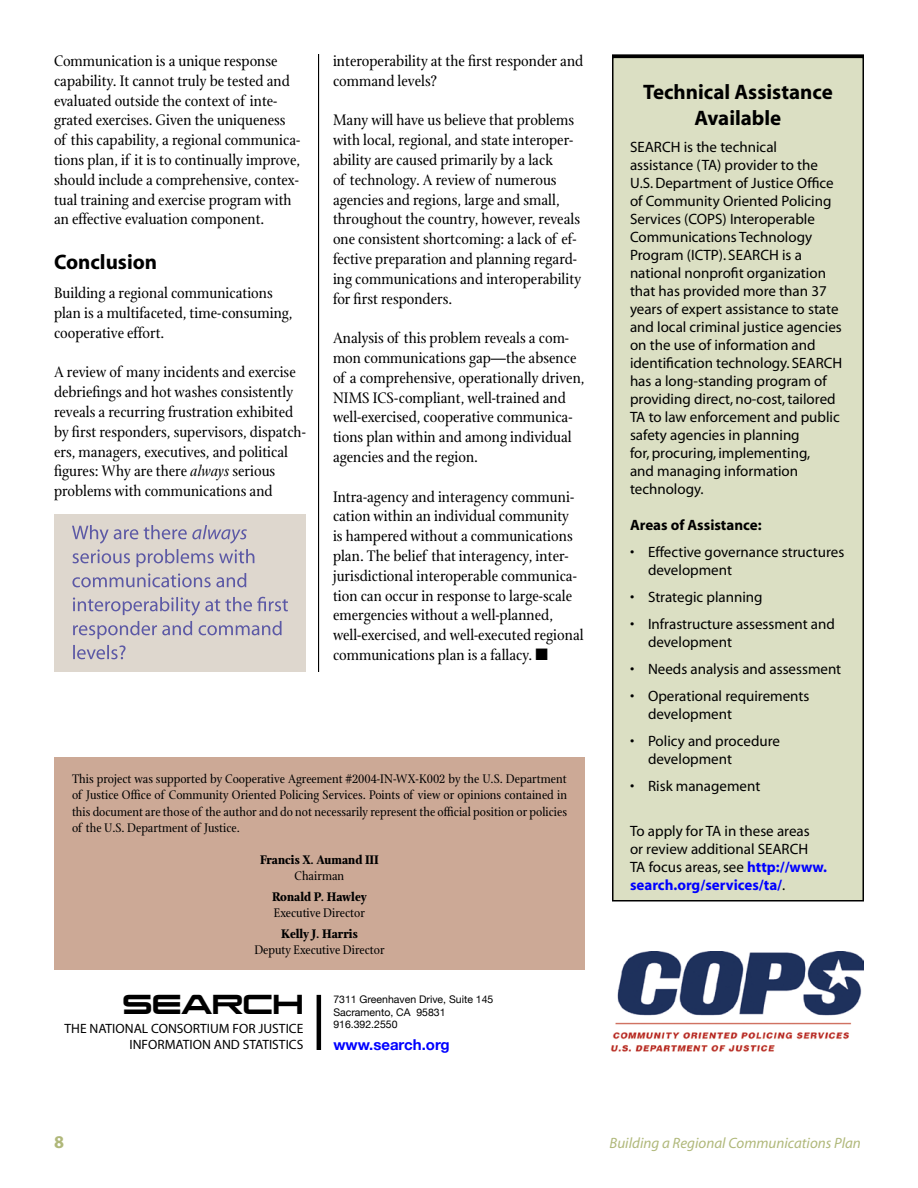
<style>
.page{position:relative;width:918px;height:1188px;background:#fff}
.page>*{position:absolute;margin:0;border:0;box-sizing:border-box;transform-origin:0 0}
.t1{font:24px "Korataki";color:#000}
.t2{font:700 21px/25.2px "Myriad";color:#000;text-align:center}
.t3{font:16.5px/19.8px "Stone Print";color:#000}
.t4{font:15px/18px "Myriad";color:#000}
.t5{font:italic 15px "Myriad";color:#b0b87a}
.t6{font:700 15px "Myriad";color:#000}
.t7{font:700 15px "Helvetica Neue";color:#00f}
.t8{font:13.5px/16.2px "Stone Print";color:#000;text-align:justify}
.t9{font:13.5px "Myriad";color:#000}
.t10{font:700 13.5px "Stone Print";color:#000}
.t11{font:10.5px/12.6px "Helvetica Neue";color:#000}
.s1{font-style:italic}
.s2{font-weight:700;color:#00f}
</style>
<div class="page">
<div style="left:55px;top:758px;width:530px;height:212px;background:#cca996"></div>
<hr style="left:317px;top:995px;width:4px;height:55px;background:#000">
<div style="left:54px;top:514px;width:252px;height:158px;background:#ded7ce"></div>
<svg style="left:72px;top:525px;width:182px;height:42px"></svg>
<svg style="left:72px;top:573px;width:174px;height:14px"></svg>
<svg style="left:73px;top:597px;width:215px;height:42px"></svg>
<svg style="left:73px;top:645px;width:53px;height:14px"></svg>
<hr style="left:318px;top:54px;width:1px;height:618px;background:#000">
<div style="left:612px;top:54px;width:252px;height:5px;background:#000"></div>
<div style="left:613px;top:57px;width:250px;height:844px;background:#dbdfc3"></div>
<div style="left:612px;top:57px;width:252px;height:845px;border:2px solid #000"></div>
<img style="left:610px;top:951px;width:254px;height:101px">
<p class="t3" style="left:54px;top:51px;width:248px">Communication is a unique response capability. It cannot truly be tested and evaluated outside the context of inte&shy;grated exercises. Given the uniqueness of this capability, a regional communica&shy;tions plan, if it is to continually improve, should include a comprehensive, contex&shy;tual training and exercise program with an effective evaluation component.</p>
<p class="t2" style="left:54px;top:251px;width:105px">Conclusion</p>
<p class="t3" style="left:54px;top:283px;width:240px">Building a regional communications plan is a multifaceted, time-consuming, cooperative effort.</p>
<p class="t3" style="left:54px;top:362px;width:253px">A review of many incidents and exercise debriefings and hot washes consistently reveals a recurring frustration exhibited by first responders, supervisors, dispatch&shy;ers, managers, executives, and political figures: Why are there <span class="s1">always</span> serious problems with communications and</p>
<p class="t3" style="left:333px;top:51px;width:252px">interoperability at the first responder and command levels?</p>
<p class="t3" style="left:333px;top:110px;width:250px">Many will have us believe that problems with local, regional, and state interoper&shy;ability are caused primarily by a lack<br>of technology. A review of numerous agencies and regions, large and small, throughout the country, however, reveals one consistent shortcoming: a lack of ef&shy;fective preparation and planning regard&shy;ing communications and interoperability for first responders.</p>
<p class="t3" style="left:333px;top:328px;width:253px">Analysis of this problem reveals a com&shy;mon communications gap—the absence of a comprehensive, operationally driven, NIMS ICS-compliant, well-trained and well-exercised, cooperative communica&shy;tions plan within and among individual agencies and the region.</p>
<p class="t3" style="left:333px;top:487px;width:252px">Intra-agency and interagency communi&shy;cation within an individual community<br>is hampered without a communications plan. The belief that interagency, inter&shy;jurisdictional interoperable communica&shy;tion can occur in response to large-scale emergencies without a well-planned, well-exercised, and well-executed regional communications plan is a fallacy. ■</p>
<p class="t8" style="left:72px;top:771px;width:497px">This project was supported by Cooperative Agreement #2004-IN-WX-K002 by the U.S. Department of Justice Office of Community Oriented Policing Services. Points of view or opinions contained in this document are those of the author and do not necessarily represent the official position or policies of the U.S. Department of Justice.</p>
<p class="t10" style="left:260px;top:852px;width:120px">Francis X. Aumand III</p>
<p class="t8" style="left:295px;top:868px;width:51px">Chairman</p>
<p class="t10" style="left:272px;top:889px;width:96px">Ronald P. Hawley</p>
<p class="t8" style="left:274px;top:905px;width:93px">Executive Director</p>
<p class="t10" style="left:281px;top:926px;width:78px">Kelly J. Harris</p>
<p class="t8" style="left:254px;top:942px;width:132px">Deputy Executive Director</p>
<h1 class="t1" style="left:122px;top:990px;width:182px">SEARCH</h1>
<p class="t9" style="left:65px;top:1022px;width:42px">The National</p>
<p class="t9" style="left:151px;top:1022px;width:17px">Consortium</p>
<p class="t9" style="left:233px;top:1022px;width:9px">for</p>
<p class="t9" style="left:259px;top:1022px;width:13px">Justice</p>
<p class="t9" style="left:130px;top:1038px;width:12px">Information</p>
<p class="t9" style="left:214px;top:1038px;width:10px">and</p>
<p class="t9" style="left:243px;top:1038px;width:14px">Statistics</p>
<p class="t11" style="left:333px;top:993px;width:162px">7311 Greenhaven Drive, Suite 145<br>Sacramento, CA 95831<br>916.392.2550</p>
<p class="t7" style="left:333px;top:1035px;width:118px">www.search.org</p>
<p class="t2" style="left:643px;top:80px;width:191px">Technical Assistance<br>Available</p>
<p class="t4" style="left:630px;top:138px;width:214px">SEARCH is the technical assistance (TA) provider to the<br>U.S. Department of Justice Office of Community Oriented Policing<br>Services (COPS) Interoperable<br>Communications Technology<br>Program (ICTP). SEARCH is a national nonprofit organization that has provided more than 37 years of expert assistance to state and local criminal justice agencies on the use of information and identification technology. SEARCH has a long-standing program of providing direct, no-cost, tailored<br>TA to law enforcement and public safety agencies in planning<br>for, procuring, implementing,<br>and managing information technology.</p>
<p class="t6" style="left:630px;top:517px;width:133px">Areas of Assistance:</p>
<p class="t4" style="left:648px;top:543px;width:198px;text-indent:-18px">• Effective governance structures development</p>
<p class="t4" style="left:630px;top:588px;width:134px">• Strategic planning</p>
<p class="t4" style="left:648px;top:615px;width:188px;text-indent:-18px">• Infrastructure assessment and development</p>
<p class="t4" style="left:630px;top:660px;width:213px">• Needs analysis and assessment</p>
<p class="t4" style="left:648px;top:687px;width:163px;text-indent:-18px">• Operational requirements development</p>
<p class="t4" style="left:648px;top:732px;width:134px;text-indent:-18px">• Policy and procedure development</p>
<p class="t4" style="left:630px;top:777px;width:132px">• Risk management</p>
<p class="t4" style="left:630px;top:822px;width:198px">To apply for TA in these areas<br>or review additional SEARCH<br>TA focus areas, see <span class="s2">http://www. search.org/services/ta/</span>.</p>
<p class="t5" style="left:610px;top:1135px;width:253px">Building a Regional Communications Plan</p>
</div>
